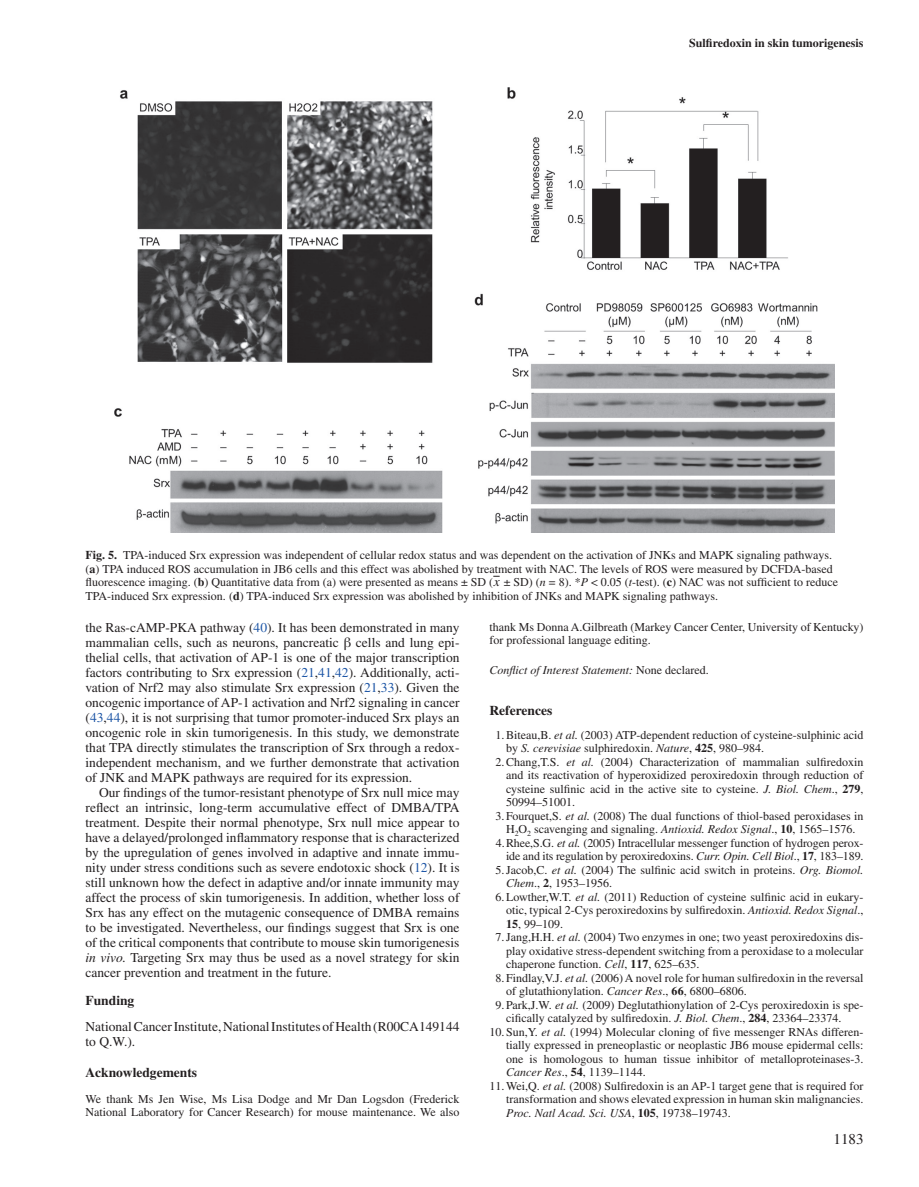
<style>
.page{position:relative;width:919px;height:1187px;background:#fff}
.page>*{position:absolute;margin:0;border:0;box-sizing:border-box;transform-origin:0 0}
.t1{font:15px "Times LT Std";color:#231f20}
.t2{font:13.5px/15px "Times LT Std";color:#231f20;text-align:justify}
.t3{font:700 13.5px "Times LT Std";color:#231f20}
.t4{font:12px/13.5px "Times LT Std";color:#231f20}
.t5{font:italic 12px "Times LT Std";color:#231f20}
.t6{font:700 12px "Times LT Std";color:#231f20}
.s1{font-weight:700}
.s2{font-style:italic;font-size:13.5px}
.s3{font-style:italic}
.s4{color:#1e56a6}
.s5{font-family:"Gandhari Unicode"}
.s6{font-style:normal}
.s7{font-weight:700;font-style:normal}
</style>
<div class="page">
<img style="left:114px;top:87px;width:720px;height:445px">
<p class="t6" style="left:689px;top:36px;width:176px">Sulfiredoxin in skin tumorigenesis</p>
<p class="t4" style="left:85px;top:548px;width:754px"><span class="s1">Fig. 5.</span> TPA-induced Srx expression was independent of cellular redox status and was dependent on the activation of JNKs and MAPK signaling pathways. (<span class="s1">a</span>) TPA induced ROS accumulation in JB6 cells and this effect was abolished by treatment with NAC. The levels of ROS were measured by DCFDA-based fluorescence imaging. (<span class="s1">b</span>) Quantitative data from (a) were presented as means ± SD (<span class="s2">x</span> ± SD) (<span class="s3">n</span> = 8). *<span class="s3">P</span> &lt; 0.05 (<span class="s3">t</span>-test). (<span class="s1">c</span>) NAC was not sufficient to reduce TPA-induced Srx expression. (<span class="s1">d</span>) TPA-induced Srx expression was abolished by inhibition of JNKs and MAPK signaling pathways.</p>
<p class="t2" style="left:86px;top:619px;width:375px">the Ras-cAMP-PKA pathway (<span class="s4">40</span>). It has been demonstrated in many mammalian cells, such as neurons, pancreatic <span class="s5">β</span> cells and lung epi&shy;thelial cells, that activation of AP-1 is one of the major transcription factors contributing to Srx expression (<span class="s4">21</span>,<span class="s4">41</span>,<span class="s4">42</span>). Additionally, acti&shy;vation of Nrf2 may also stimulate Srx expression (<span class="s4">21</span>,<span class="s4">33</span>). Given the oncogenic importance of AP-1 activation and Nrf2 signaling in cancer (<span class="s4">43</span>,<span class="s4">44</span>), it is not surprising that tumor promoter-induced Srx plays an oncogenic role in skin tumorigenesis. In this study, we demonstrate that TPA directly stimulates the transcription of Srx through a redox&shy;independent mechanism, and we further demonstrate that activation of JNK and MAPK pathways are required for its expression.</p>
<p class="t2" style="left:86px;top:784px;width:375px;text-indent:14px">Our findings of the tumor-resistant phenotype of Srx null mice may reflect an intrinsic, long-term accumulative effect of DMBA/TPA treatment. Despite their normal phenotype, Srx null mice appear to have a delayed/prolonged inflammatory response that is characterized by the upregulation of genes involved in adaptive and innate immu&shy;nity under stress conditions such as severe endotoxic shock (<span class="s4">12</span>). It is still unknown how the defect in adaptive and/or innate immunity may affect the process of skin tumorigenesis. In addition, whether loss of Srx has any effect on the mutagenic consequence of DMBA remains to be investigated. Nevertheless, our findings suggest that Srx is one of the critical components that contribute to mouse skin tumorigenesis <span class="s3">in vivo.</span> Targeting Srx may thus be used as a novel strategy for skin cancer prevention and treatment in the future.</p>
<p class="t3" style="left:86px;top:992px;width:50px">Funding</p>
<p class="t2" style="left:86px;top:1018px;width:375px">National Cancer Institute, National Institutes of Health (R00CA149144 to Q.W.).</p>
<p class="t3" style="left:86px;top:1064px;width:113px">Acknowledgements</p>
<p class="t4" style="left:86px;top:1091px;width:375px">We thank Ms Jen Wise, Ms Lisa Dodge and Mr Dan Logsdon (Frederick<br>National Laboratory for Cancer Research) for mouse maintenance. We also</p>
<p class="t4" style="left:489px;top:619px;width:375px">thank Ms Donna A.Gilbreath (Markey Cancer Center, University of Kentucky) for professional language editing.</p>
<p class="t5" style="left:489px;top:663px;width:221px">Conflict of Interest Statement: <span class="s6">None declared.</span></p>
<p class="t3" style="left:489px;top:702px;width:64px">References</p>
<p class="t4" style="left:495px;top:727px;width:369px">1.Biteau,B. <span class="s3">et al.</span> (2003) ATP-dependent reduction of cysteine-sulphinic acid</p>
<p class="t4" style="left:506px;top:741px;width:259px">by <span class="s3">S. cerevisiae</span> sulphiredoxin. <span class="s3">Nature</span>, <span class="s1">425</span>, 980–984.</p>
<p class="t4" style="left:495px;top:754px;width:369px">2.Chang,T.S. <span class="s3">et al.</span> (2004) Characterization of mammalian sulfiredoxin</p>
<p class="t4" style="left:506px;top:768px;width:359px">and its reactivation of hyperoxidized peroxiredoxin through reduction of</p>
<p class="t4" style="left:506px;top:781px;width:359px">cysteine sulfinic acid in the active site to cysteine. <span class="s3">J. Biol. Chem</span>., <span class="s1">279</span>,</p>
<p class="t4" style="left:506px;top:795px;width:70px">50994–51001.</p>
<p class="t4" style="left:495px;top:808px;width:369px">3.Fourquet,S. <span class="s3">et al.</span> (2008) The dual functions of thiol-based peroxidases in</p>
<p class="t4" style="left:506px;top:822px;width:351px">H<sub>2</sub>O<sub>2</sub> scavenging and signaling. <span class="s3">Antioxid. Redox Signal</span>., <span class="s1">10</span>, 1565–1576.</p>
<p class="t4" style="left:496px;top:835px;width:369px">4.Rhee,S.G. <span class="s3">et al.</span> (2005) Intracellular messenger function of hydrogen perox-</p>
<p class="t4" style="left:506px;top:849px;width:359px">ide and its regulation by peroxiredoxins. <span class="s3">Curr. Opin. Cell Biol</span>., <span class="s1">17</span>, 183–189.</p>
<p class="t4" style="left:495px;top:862px;width:369px">5.Jacob,C. <span class="s3">et al.</span> (2004) The sulfinic acid switch in proteins. <span class="s3">Org. Biomol.</span></p>
<p class="t4" style="left:506px;top:876px;width:107px"><span class="s3">Chem</span>., <span class="s1">2</span>, 1953–1956.</p>
<p class="t4" style="left:495px;top:889px;width:369px">6.Lowther,W.T. <span class="s3">et al.</span> (2011) Reduction of cysteine sulfinic acid in eukary-</p>
<p class="t4" style="left:506px;top:903px;width:359px">otic, typical 2-Cys peroxiredoxins by sulfiredoxin. <span class="s3">Antioxid. Redox Signal</span>.,</p>
<p class="t4" style="left:506px;top:916px;width:58px"><span class="s1">15</span>, 99–109.</p>
<p class="t4" style="left:495px;top:930px;width:369px">7.Jang,H.H. <span class="s3">et al.</span> (2004) Two enzymes in one; two yeast peroxiredoxins dis-</p>
<p class="t4" style="left:506px;top:943px;width:359px">play oxidative stress-dependent switching from a peroxidase to a molecular</p>
<p class="t4" style="left:506px;top:957px;width:195px">chaperone function. <span class="s3">Cell</span>, <span class="s1">117</span>, 625–635.</p>
<p class="t4" style="left:495px;top:970px;width:369px">8.Findlay,V.J. <span class="s3">et al.</span> (2006) A novel role for human sulfiredoxin in the reversal</p>
<p class="t4" style="left:506px;top:984px;width:242px">of glutathionylation. <span class="s3">Cancer Res</span>., <span class="s1">66</span>, 6800–6806.</p>
<p class="t4" style="left:495px;top:997px;width:369px">9.Park,J.W. <span class="s3">et al.</span> (2009) Deglutathionylation of 2-Cys peroxiredoxin is spe-</p>
<p class="t4" style="left:506px;top:1011px;width:337px">cifically catalyzed by sulfiredoxin. <span class="s3">J. Biol. Chem</span>., <span class="s1">284</span>, 23364–23374.</p>
<p class="t4" style="left:489px;top:1024px;width:375px">10.Sun,Y. <span class="s3">et al.</span> (1994) Molecular cloning of five messenger RNAs differen-</p>
<p class="t4" style="left:506px;top:1038px;width:359px">tially expressed in preneoplastic or neoplastic JB6 mouse epidermal cells:</p>
<p class="t4" style="left:506px;top:1051px;width:359px">one is homologous to human tissue inhibitor of metalloproteinases-3.</p>
<p class="t4" style="left:506px;top:1065px;width:141px"><span class="s3">Cancer Res</span>., <span class="s1">54</span>, 1139–1144.</p>
<p class="t4" style="left:489px;top:1078px;width:375px">11.Wei,Q. <span class="s3">et al.</span> (2008) Sulfiredoxin is an AP-1 target gene that is required for</p>
<p class="t4" style="left:506px;top:1092px;width:359px">transformation and shows elevated expression in human skin malignancies.</p>
<p class="t5" style="left:506px;top:1106px;width:226px">Proc. Natl Acad. Sci. USA<span class="s6">,</span> <span class="s7">105</span><span class="s6">, 19738–19743.</span></p>
<p class="t1" style="left:833px;top:1130px;width:31px">1183</p>
</div>
